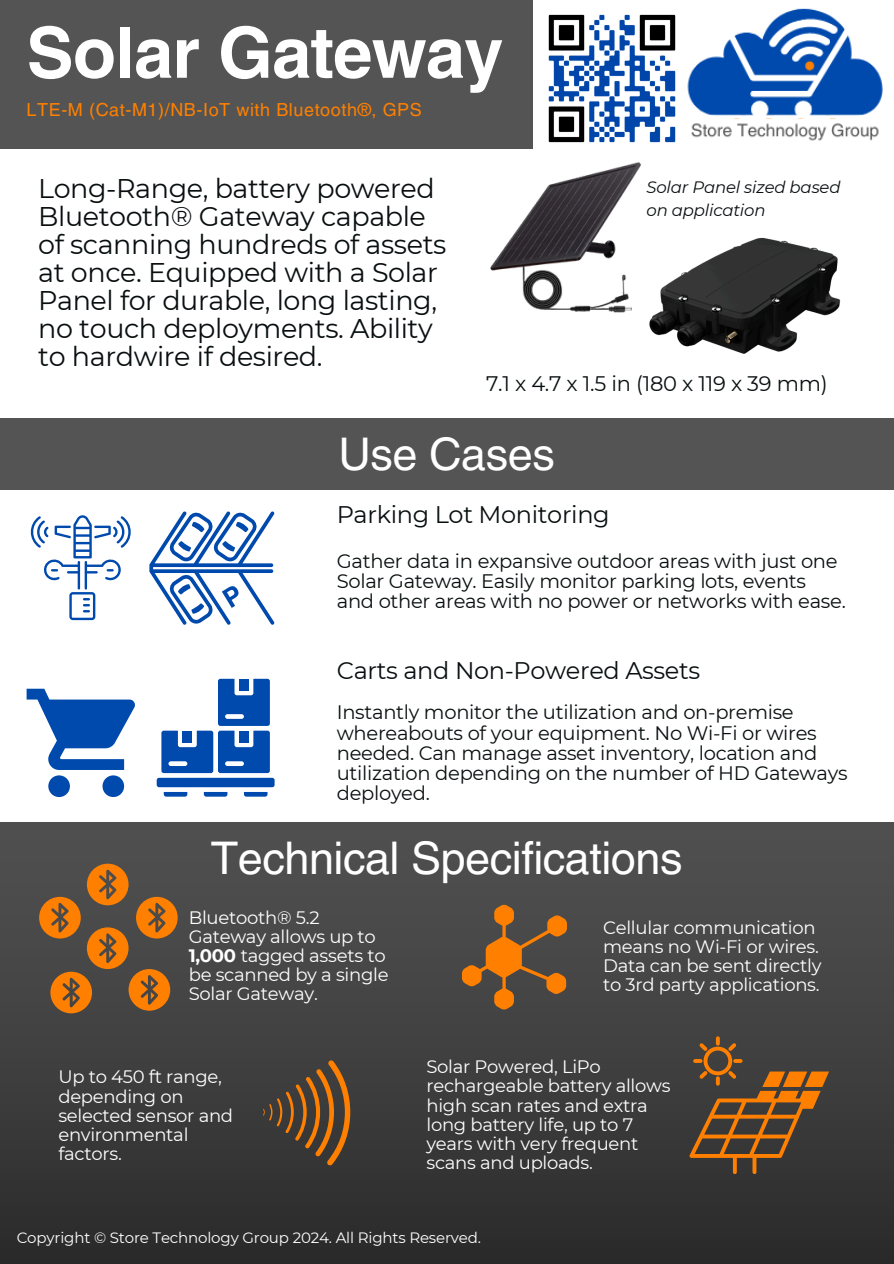
<style>
.page{position:relative;width:894px;height:1264px;background:#fff}
.page>*{position:absolute;margin:0;border:0;box-sizing:border-box;transform-origin:0 0}
.t1{font:700 70.5px "Helvetica LT Pro";letter-spacing:-.01em;color:#fff}
.t2{font:45px "Helvetica LT Pro";letter-spacing:-.01em;color:#fff}
.t3{font:27px/28.2px "Montserrat";letter-spacing:-.015em;color:#090f10}
.t4{font:24px "Montserrat";letter-spacing:-.015em;color:#090f10}
.t5{font:21px "Montserrat";letter-spacing:-.01em;color:#090f10}
.t6{font:19.5px/20.2px "Montserrat";letter-spacing:-.015em;color:#090f10}
.t7{font:18px/19.2px "Montserrat";letter-spacing:-.015em;color:#fff}
.t8{font:18px "Helvetica LT Pro";letter-spacing:.03em;color:#ff8000}
.t9{font:italic 16.5px/22.5px "Montserrat";letter-spacing:-.01em;color:#090f10}
.t10{font:15px "Montserrat";letter-spacing:-.01em;color:#fff}
.s1{font-weight:700}
</style>
<div class="page">
<div style="left:0;top:0;width:893px;height:1263px;background:#545454"></div>
<svg style="left:0;top:920px;width:893px;height:343px;fill:#3c3c3c"></svg>
<div style="left:0;top:149px;width:893px;height:268px;background:#fff"></div>
<img style="left:533px;top:0;width:148px;height:149px">
<img style="left:681px;top:0;width:212px;height:149px">
<div style="left:0;top:490px;width:893px;height:332px;background:#fff"></div>
<svg style="left:27px;top:688px;width:108px;height:108px"></svg>
<div style="left:157px;top:777px;width:117px;height:10px;background:#004aad;border-radius:2px"></div>
<svg style="left:204px;top:792px;width:23px;height:4px"></svg>
<svg style="left:244px;top:792px;width:23px;height:4px"></svg>
<svg style="left:164px;top:792px;width:23px;height:4px"></svg>
<svg style="left:161px;top:678px;width:109px;height:95px"></svg>
<svg style="left:462px;top:904px;width:104px;height:105px"></svg>
<svg style="left:263px;top:1060px;width:87px;height:105px;background:#60472e"></svg>
<svg style="left:30px;top:515px;width:101px;height:105px"></svg>
<svg style="left:149px;top:511px;width:125px;height:113px"></svg>
<img style="left:649px;top:237px;width:192px;height:117px">
<img style="left:490px;top:162px;width:151px;height:151px">
<svg style="left:689px;top:1036px;width:139px;height:137px;background:#65492e"></svg>
<svg style="left:39px;top:863px;width:139px;height:150px"></svg>
<h5 class="t1" style="left:27px;top:27px;width:478px">Solar Gateway</h5>
<h5 class="t8" style="left:27px;top:103px;width:396px">LTE-M (Cat-M1)/NB-IoT with Bluetooth®, GPS</h5>
<p class="t3" style="left:38px;top:174px;width:409px">Long-Range, battery powered<br>Bluetooth® Gateway capable of scanning hundreds of assets at once. Equipped with a Solar<br>Panel for durable, long lasting, no touch deployments. Ability to hardwire if desired.</p>
<h4 class="t9" style="left:646px;top:176px;width:195px">Solar Panel sized based on application</h4>
<p class="t5" style="left:486px;top:370px;width:343px">7.1 x 4.7 x 1.5 in (180 x 119 x 39 mm)</p>
<p class="t2" style="left:338px;top:437px;width:218px">Use Cases</p>
<h5 class="t4" style="left:337px;top:499px;width:274px">Parking Lot Monitoring</h5>
<p class="t6" style="left:337px;top:551px;width:510px">Gather data in expansive outdoor areas with just one<br>Solar Gateway. Easily monitor parking lots, events and other areas with no power or networks with ease.</p>
<h4 class="t4" style="left:337px;top:655px;width:365px">Carts and Non-Powered Assets</h4>
<h1 class="t6" style="left:337px;top:702px;width:512px">Instantly monitor the utilization and on-premise whereabouts of your equipment. No Wi-Fi or wires needed. Can manage asset inventory, location and utilization depending on the number of HD Gateways deployed.</h1>
<p class="t2" style="left:211px;top:841px;width:473px">Technical Specifications</p>
<p class="t7" style="left:189px;top:907px;width:201px">Bluetooth® 5.2<br>Gateway allows up to<br><span class="s1">1,000</span> tagged assets to be scanned by a single<br>Solar Gateway.</p>
<p class="t7" style="left:603px;top:917px;width:220px">Cellular communication means no Wi-Fi or wires.<br>Data can be sent directly to 3rd party applications.</p>
<p class="t7" style="left:58px;top:1067px;width:176px">Up to 450 ft range, depending on selected sensor and environmental factors.</p>
<h3 class="t7" style="left:426px;top:1057px;width:245px">Solar Powered, LiPo rechargeable battery allows high scan rates and extra long battery life, up to 7 years with very frequent scans and uploads.</h3>
<h2 class="t10" style="left:17px;top:1228px;width:465px">Copyright © Store Technology Group 2024. All Rights Reserved.</h2>
</div>
